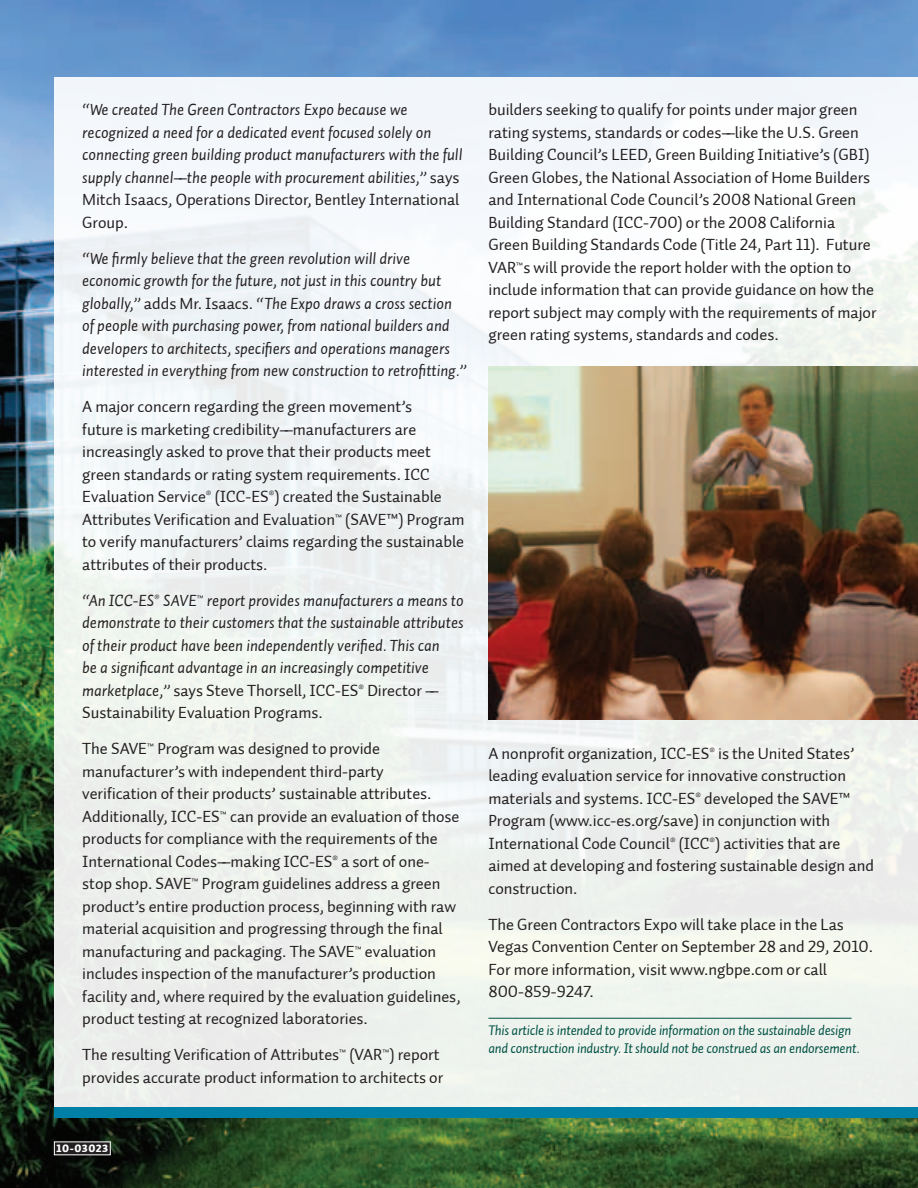
<style>
.page{position:relative;width:918px;height:1188px;background:#fff}
.page>*{position:absolute;margin:0;border:0;box-sizing:border-box;transform-origin:0 0}
.t1{font:16.5px/22.5px "Auto 1 Regular LF";color:#231f20}
.t2{font:16.5px/22.5px "Auto 1 Italic LF";color:#231f20}
.t3{font:14.25px/18px "Auto 1 Italic LF";letter-spacing:-.015em;color:#005143}
.t4{font:10.5px "Auto 1 Black LF";letter-spacing:.05em;color:#fff}
.s1{font-family:"Auto 1 Regular LF"}
.s2{font-family:"Auto 1 Italic LF"}
</style>
<div class="page">
<img style="left:0;top:0;width:918px;height:1188px">
<div style="left:54px;top:77px;width:864px;height:1040px;background:linear-gradient(to right,#eef2f3,#f2f5f3)"></div>
<div style="left:54px;top:1142px;width:56px;height:13px;background:#231f20"></div>
<img style="left:489px;top:366px;width:429px;height:354px">
<div style="left:54px;top:1108px;width:864px;height:10px;background:#0080a7"></div>
<hr style="left:488px;top:1018px;width:364px;height:1px;background:#005143">
<p class="t2" style="left:82px;top:98px;width:382px">“We created The Green Contractors Expo because we recognized a need for a dedicated event focused solely on connecting green building product manufacturers with the full supply channel––the people with procurement abilities,” <span class="s1">says</span></p>
<p class="t1" style="left:82px;top:189px;width:379px">Mitch Isaacs, Operations Director, Bentley International<br>Group.</p>
<p class="t2" style="left:82px;top:247px;width:386px">“We firmly believe that the green revolution will drive economic growth for the future, not just in this country but globally,” <span class="s1">adds Mr. Isaacs.</span> “The Expo draws a cross section of people with purchasing power, from national builders and developers to architects, specifiers and operations managers interested in everything from new construction to retrofitting.”</p>
<p class="t1" style="left:82px;top:396px;width:384px">A major concern regarding the green movement’s<br>future is marketing credibility––manufacturers are increasingly asked to prove that their products meet green standards or rating system requirements. ICC Evaluation Service<sup>®</sup> (ICC-ES<sup>®</sup>) created the Sustainable Attributes Verification and Evaluation<sup>™</sup> (SAVE™) Program to verify manufacturers’ claims regarding the sustainable attributes of their products.</p>
<p class="t2" style="left:82px;top:589px;width:383px">“An ICC-ES<sup>®</sup> SAVE<sup>™</sup> report provides manufacturers a means to demonstrate to their customers that the sustainable attributes of their product have been independently verified. This can<br>be a significant advantage in an increasingly competitive</p>
<p class="t1" style="left:82px;top:679px;width:358px"><span class="s2">marketplace,”</span> says Steve Thorsell, ICC-ES<sup>®</sup> Director ––<br>Sustainability Evaluation Programs.</p>
<p class="t1" style="left:82px;top:738px;width:380px">The SAVE<sup>™</sup> Program was designed to provide manufacturer’s with independent third-party verification of their products’ sustainable attributes.<br>Additionally, ICC-ES<sup>™</sup> can provide an evaluation of those products for compliance with the requirements of the International Codes––making ICC-ES<sup>®</sup> a sort of one&shy;stop shop. SAVE<sup>™</sup> Program guidelines address a green product’s entire production process, beginning with raw material acquisition and progressing through the final manufacturing and packaging. The SAVE<sup>™</sup> evaluation includes inspection of the manufacturer’s production facility and, where required by the evaluation guidelines, product testing at recognized laboratories.</p>
<p class="t1" style="left:82px;top:1044px;width:363px">The resulting Verification of Attributes<sup>™</sup> (VAR<sup>™</sup>) report provides accurate product information to architects or</p>
<p class="t1" style="left:488px;top:99px;width:390px">builders seeking to qualify for points under major green rating systems, standards or codes––like the U.S. Green Building Council’s LEED, Green Building Initiative’s (GBI)<br>Green Globes, the National Association of Home Builders and International Code Council’s 2008 National Green Building Standard (ICC-700) or the 2008 California Green Building Standards Code (Title 24, Part 11). Future VAR<sup>™</sup>s will provide the report holder with the option to include information that can provide guidance on how the report subject may comply with the requirements of major green rating systems, standards and codes.</p>
<p class="t1" style="left:488px;top:742px;width:387px">A nonprofit organization, ICC-ES<sup>®</sup> is the United States’ leading evaluation service for innovative construction materials and systems. ICC-ES<sup>®</sup> developed the SAVE™ Program (www.icc-es.org/save) in conjunction with International Code Council<sup>®</sup> (ICC<sup>®</sup>) activities that are aimed at developing and fostering sustainable design and construction.</p>
<p class="t1" style="left:488px;top:913px;width:386px">The Green Contractors Expo will take place in the Las Vegas Convention Center on September 28 and 29, 2010.<br>For more information, visit www.ngbpe.com or call 800-859-9247.</p>
<p class="t3" style="left:488px;top:1021px;width:373px">This article is intended to provide information on the sustainable design and construction industry. It should not be construed as an endorsement.</p>
<p class="t4" style="left:56px;top:1142px;width:53px">10-03023</p>
</div>
